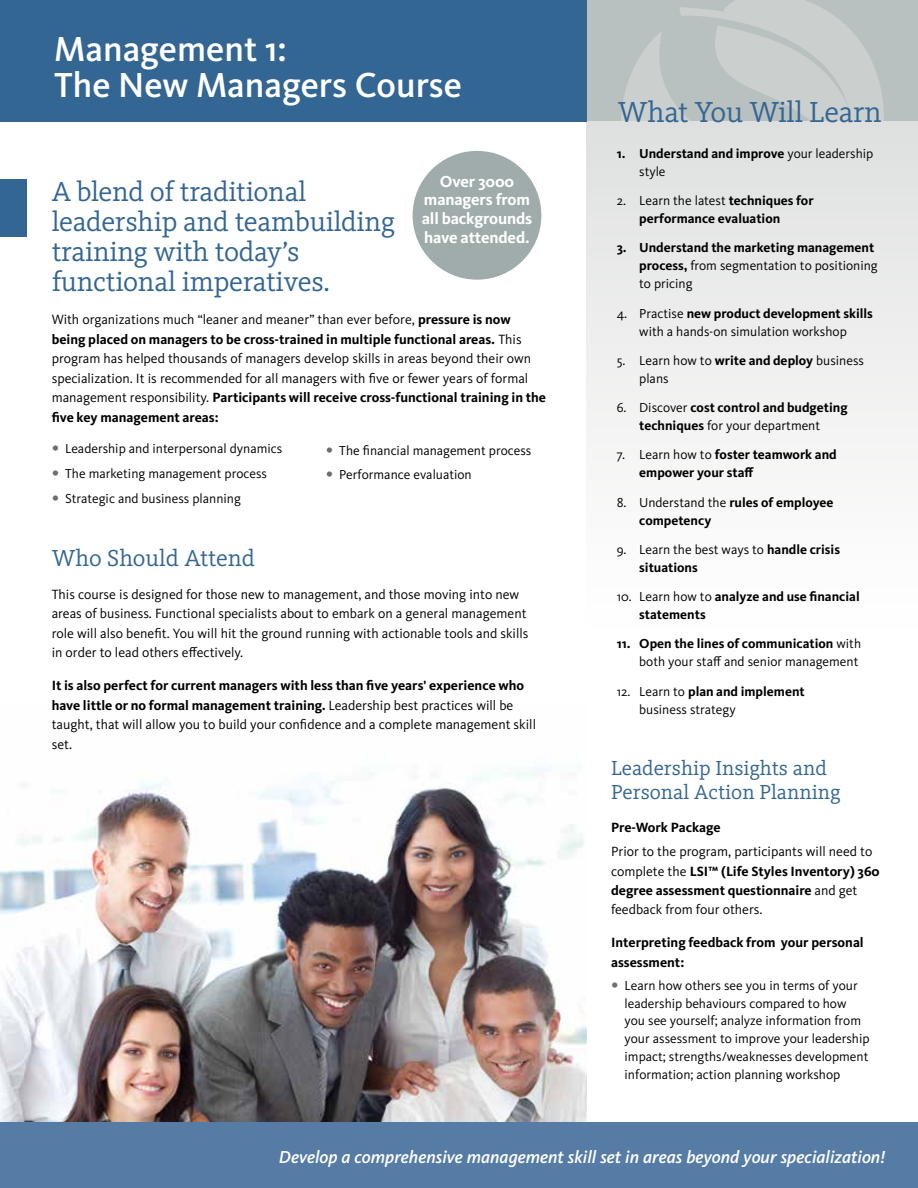
<style>
.page{position:relative;width:918px;height:1188px;background:#fff}
.page>*{position:absolute;margin:0;border:0;box-sizing:border-box;transform-origin:0 0}
.t1{font:500 36px/36px "FF Kievit Pro";color:#fff}
.t2{font:30px "FF Kievit Slab";letter-spacing:-.01em;color:#346693}
.t3{font:28.5px/30px "FF Kievit Slab";letter-spacing:-.01em;color:#346693}
.t4{font:24px "FF Kievit Slab";letter-spacing:-.005em;color:#346693}
.t5{font:21px/24px "FF Kievit Slab";color:#346693}
.t6{font:italic 500 18px "FF Kievit Pro";color:#fff}
.t7{font:700 16.5px/18.8px "FF Kievit Pro";letter-spacing:-.01em;color:#fff;text-align:center}
.t8{font:13.8px/19.5px "FF Kievit Pro";color:#000}
.t9{font:700 13.8px/19.5px "FF Kievit Pro";color:#000}
.t10{font:13.5px/18px "FF Kievit Pro";color:#000}
.t11{font:700 13.5px/18px "FF Kievit Pro";color:#000}
.s1{font-weight:700}
.s2{font-weight:400}
</style>
<div class="page">
<img style="left:0;top:770px;width:587px;height:352px">
<div style="left:587px;top:0;width:331px;height:122px;background:#b9c1c0"></div>
<svg style="left:599px;top:32px;width:80px;height:90px"></svg>
<svg style="left:679px;top:0;width:226px;height:122px;fill:#cbd0cf"></svg>
<div style="left:587px;top:122px;width:331px;height:530px;background:linear-gradient(to bottom,#dfe1e0,#fff)"></div>
<div style="left:0;top:0;width:587px;height:122px;background:#346693"></div>
<div style="left:0;top:1122px;width:918px;height:66px;background:#567ca5"></div>
<div style="left:0;top:180px;width:27px;height:57px;background:#346693"></div>
<div style="left:413px;top:151px;width:128px;height:129px;background:#9facab;border-radius:50%"></div>
<h1 class="t1" style="left:54px;top:31px;width:409px">Management 1:<br>The New Managers Course</h1>
<p class="t7" style="left:422px;top:172px;width:112px">Over 3000 managers from all backgrounds have attended.</p>
<h3 class="t3" style="left:52px;top:177px;width:345px">A blend of traditional leadership and teambuilding training with today’s functional imperatives.</h3>
<p class="t8" style="left:52px;top:310px;width:496px">With organizations much “leaner and meaner” than ever before, <span class="s1">pressure is now being placed on managers to be cross-trained in multiple functional areas.</span> This program has helped thousands of managers develop skills in areas beyond their own specialization. It is recommended for all managers with five or fewer years of formal management responsibility. <span class="s1">Participants will receive cross-functional training in the five key management areas:</span></p>
<p class="t10" style="left:65px;top:437px;width:219px;line-height:24.8px">Leadership and interpersonal dynamics<br>The marketing management process<br>Strategic and business planning</p>
<p class="t10" style="left:339px;top:438px;width:194px;line-height:24.8px">The financial management process<br>Performance evaluation</p>
<h3 class="t4" style="left:52px;top:543px;width:205px">Who Should Attend</h3>
<p class="t8" style="left:52px;top:584px;width:478px">This course is designed for those new to management, and those moving into new areas of business. Functional specialists about to embark on a general management role will also benefit. You will hit the ground running with actionable tools and skills in order to lead others effectively.</p>
<p class="t9" style="left:52px;top:676px;width:486px">It is also perfect for current managers with less than five years' experience who have little or no formal management training. <span class="s2">Leadership best practices will be taught, that will allow you to build your confidence and a complete management skill set.</span></p>
<h2 class="t2" style="left:618px;top:94px;width:265px">What You Will Learn</h2>
<p class="t11" style="left:639px;top:144px;width:236px;text-indent:-23px">1. Understand and improve <span class="s2">your leadership style</span></p>
<p class="t11" style="left:639px;top:192px;width:176px;text-indent:-23px"><span class="s2">2. Learn the latest</span> techniques for performance evaluation</p>
<p class="t11" style="left:639px;top:239px;width:240px;text-indent:-23px">3. Understand the marketing management process, <span class="s2">from segmentation to positioning to pricing</span></p>
<p class="t10" style="left:617px;top:304px;width:258px;text-align:center">4. Practise <span class="s1">new product development skills </span>with a hands-on simulation workshop</p>
<p class="t10" style="left:639px;top:351px;width:226px;text-indent:-23px">5. Learn how to <span class="s1">write and deploy</span> business plans</p>
<p class="t11" style="left:617px;top:399px;width:232px;text-align:center"><span class="s2">6. Discover</span> cost control and budgeting techniques <span class="s2">for your department</span></p>
<p class="t11" style="left:639px;top:446px;width:199px;text-indent:-23px"><span class="s2">7. Learn how to</span> foster teamwork and empower your staff</p>
<p class="t11" style="left:639px;top:493px;width:196px;text-indent:-23px"><span class="s2">8. Understand the</span> rules of employee competency</p>
<p class="t11" style="left:639px;top:540px;width:202px;text-indent:-23px"><span class="s2">9. Learn the best ways to</span> handle crisis situations</p>
<p class="t11" style="left:639px;top:588px;width:222px;text-indent:-23px"><span class="s2">10. Learn how to</span> analyze and use financial statements</p>
<p class="t10" style="left:617px;top:635px;width:246px;text-align:right"><span class="s1">11. Open the lines of communication</span> with both your staff and senior management</p>
<p class="t10" style="left:639px;top:682px;width:167px;text-indent:-23px">12. Learn to <span class="s1">plan and implement </span>business strategy</p>
<h3 class="t5" style="left:611px;top:756px;width:231px">Leadership Insights and<br>Personal Action Planning</h3>
<p class="t9" style="left:611px;top:818px;width:111px">Pre-Work Package</p>
<p class="t8" style="left:611px;top:842px;width:270px">Prior to the program, participants will need to complete the <span class="s1">LSI™ (Life Styles Inventory) 360 degree assessment questionnaire</span> and get feedback from four others.</p>
<p class="t9" style="left:611px;top:933px;width:254px">Interpreting feedback from your personal assessment:</p>
<p class="t10" style="left:625px;top:976px;width:246px">Learn how others see you in terms of your leadership behaviours compared to how you see yourself; analyze information from your assessment to improve your leadership impact; strengths/weaknesses development information; action planning workshop</p>
<h3 class="t6" style="left:279px;top:1146px;width:608px">Develop a comprehensive management skill set in areas beyond your specialization!</h3>
</div>
